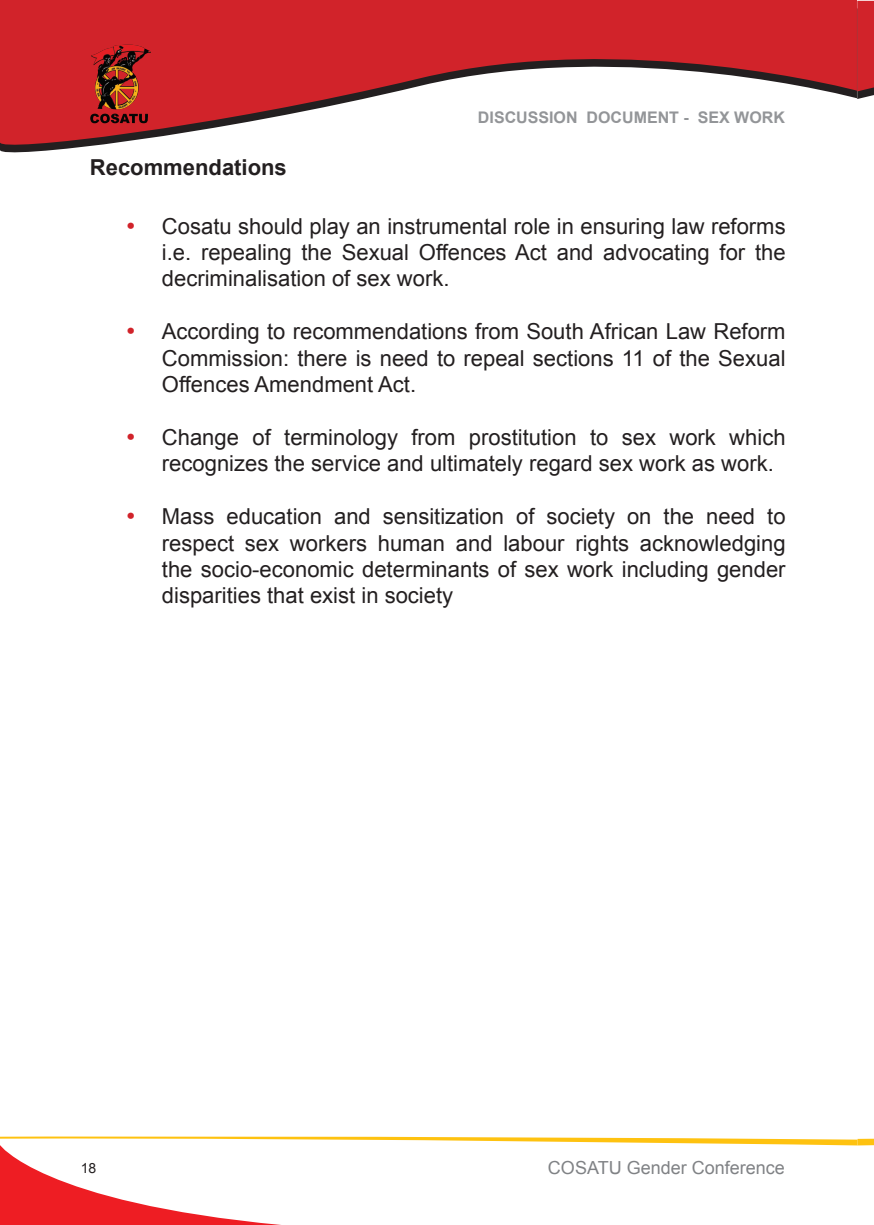
<style>
.page{position:relative;width:874px;height:1225px;background:#fff}
.page>*{position:absolute;margin:0;border:0;box-sizing:border-box;transform-origin:0 0}
.t1{font:22px/26.4px "Arial";color:#231f20;text-align:justify}
.Heading_3{font:700 22px "Arial";color:#231f20}
.t2{font:18px "Arial";color:#808285}
.t3{font:700 16px "Arial";color:#939598}
.t4{font:14px "Arial";color:#231f20}
.s1{color:#d1232a}
</style>
<div class="page">
<svg style="left:0;top:1136px;width:873px;height:89px"></svg>
<svg style="left:0;top:0;width:856px;height:153px;fill:#d1232a"></svg>
<svg style="left:856px;top:1px;width:17px;height:98px;background:#c2272e"></svg>
<img style="left:91px;top:45px;width:60px;height:65px">
<p class="Heading_3" style="left:90px;top:153px;width:198px">Recommendations</p>
<p class="t3" style="left:477px;top:107px;width:308px">DISCUSSION DOCUMENT - SEX WORK</p>
<p class="t1" style="left:162px;top:213px;width:625px;text-indent:-36px"><span class="s1">•</span> Cosatu should play an instrumental role in ensuring law reforms i.e. repealing the Sexual Offences Act and advocating for the decriminalisation of sex work.</p>
<p class="t1" style="left:162px;top:318px;width:625px;text-indent:-36px"><span class="s1">•</span> According to recommendations from South African Law Reform Commission: there is need to repeal sections 11 of the Sexual Offences Amendment Act.</p>
<p class="t1" style="left:162px;top:424px;width:625px;text-indent:-36px"><span class="s1">•</span> Change of terminology from prostitution to sex work which recognizes the service and ultimately regard sex work as work.</p>
<p class="t1" style="left:162px;top:503px;width:625px;text-indent:-36px"><span class="s1">•</span> Mass education and sensitization of society on the need to respect sex workers human and labour rights acknowledging the socio-economic determinants of sex work including gender disparities that exist in society</p>
<p class="t4" style="left:81px;top:1158px;width:17px">18</p>
<p class="t2" style="left:547px;top:1156px;width:238px">COSATU Gender Conference</p>
</div>
